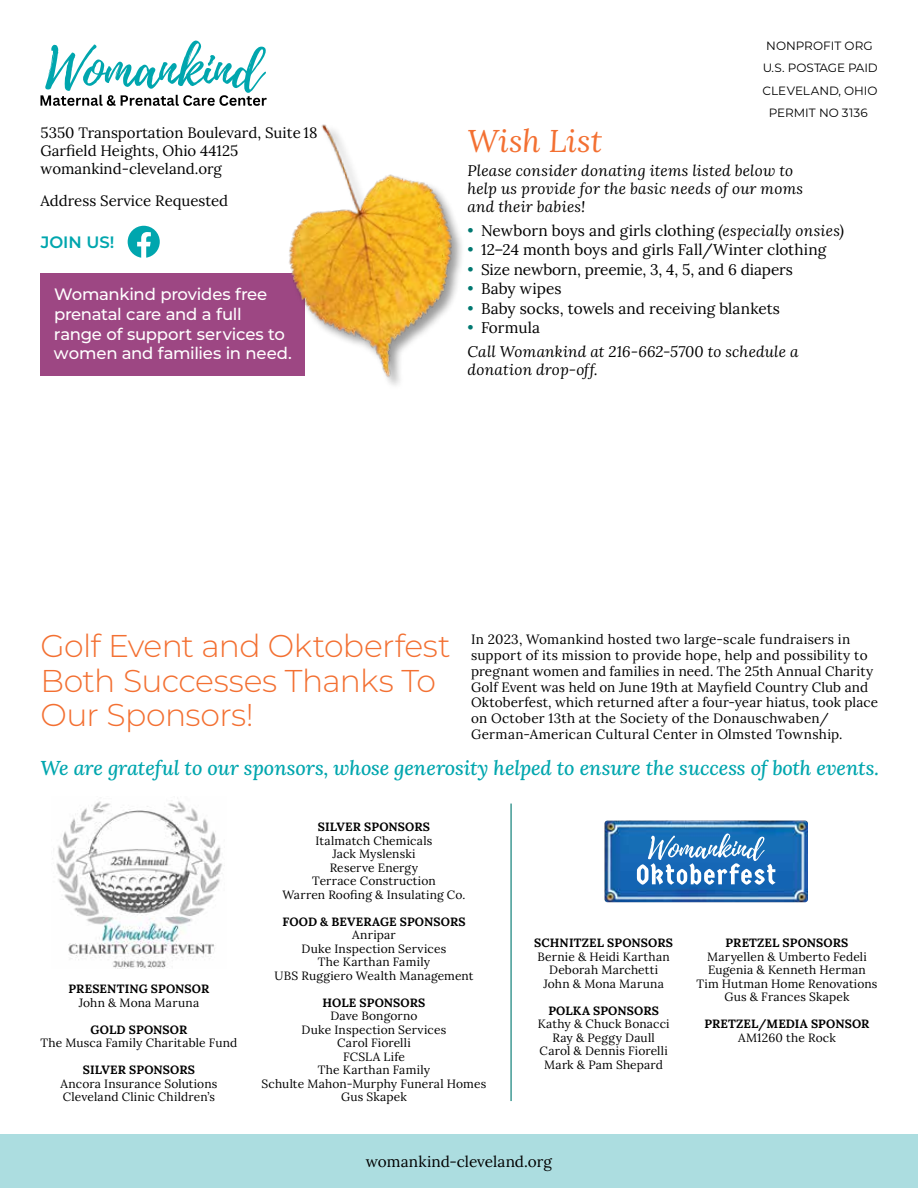
<style>
.page{position:relative;width:918px;height:1188px;background:#fff}
.page>*{position:absolute;margin:0;border:0;box-sizing:border-box;transform-origin:0 0}
.t1{font:100 31.5px/34.5px "Montserrat";letter-spacing:-.02em;color:#f37032}
.t2{font:italic 31.5px "Lora";letter-spacing:-.005em;color:#f37032}
.t3{font:italic 500 20.1px "Lora";letter-spacing:-.005em;color:#00a6ae}
.t4{font:500 16.5px/19.8px "Montserrat Roman";letter-spacing:-.015em;color:#fff}
.t5{font:600 16.5px "Montserrat Roman";color:#00a6ae}
.t6{font:15.45px "Lora";letter-spacing:-.005em;color:#000}
.t7{font:15.3px "Lora";color:#000}
.t8{font:italic 15.3px/18px "Lora";letter-spacing:.015em;color:#000}
.t9{font:15px/18px "Lora";color:#000}
.t10{font:13.5px/15.8px "Lora";letter-spacing:.015em;color:#000}
.t11{font:12px/13.5px "Lora";letter-spacing:.015em;color:#000;text-align:center}
.t12{font:700 12px "Lora";letter-spacing:.01em;color:#000}
.t13{font:12px/22.5px "Montserrat Roman";letter-spacing:.005em;color:#000;text-align:center}
.s1{color:#007871}
.s2{font-style:italic}
.s3{font-style:normal;color:#007871}
.s4{font-style:normal}
</style>
<div class="page">
<div style="left:40px;top:273px;width:265px;height:102px;background:#9d4783"></div>
<svg style="left:128px;top:226px;width:32px;height:32px"></svg>
<div style="left:0;top:1134px;width:918px;height:54px;background:#acdde0"></div>
<svg style="left:41px;top:40px;width:226px;height:66px"></svg>
<img style="left:269px;top:124px;width:193px;height:261px">
<img style="left:56px;top:801px;width:167px;height:168px">
<img style="left:605px;top:821px;width:203px;height:81px">
<svg style="left:637px;top:833px;width:139px;height:52px"></svg>
<hr style="left:511px;top:804px;width:1px;height:297px;background:#007871">
<p class="t9" style="left:40px;top:122px;width:278px">5350 Transportation Boulevard, Suite 18<br>Garfield Heights, Ohio 44125 womankind-cleveland.org</p>
<p class="t9" style="left:40px;top:191px;width:189px">Address Service Requested</p>
<h3 class="t5" style="left:41px;top:231px;width:75px">JOIN US!</h3>
<h3 class="t4" style="left:54px;top:284px;width:239px">Womankind provides free prenatal care and a full range of support services to women and families in need.</h3>
<p class="t13" style="left:763px;top:34px;width:117px">NONPROFIT ORG<br>U.S. POSTAGE PAID<br>CLEVELAND, OHIO<br>PERMIT NO 3136</p>
<h1 class="t2" style="left:468px;top:119px;width:136px">Wish List</h1>
<p class="t8" style="left:468px;top:161px;width:337px">Please consider donating items listed below to help us provide for the basic needs of our moms and their babies!</p>
<p class="t7" style="left:468px;top:219px;width:378px"><span class="s1">•</span> Newborn boys and girls clothing <span class="s2">(especially onsies)</span></p>
<p class="t7" style="left:468px;top:238px;width:360px"><span class="s1">•</span> 12–24 month boys and girls Fall/Winter clothing</p>
<p class="t7" style="left:468px;top:258px;width:327px"><span class="s1">•</span> Size newborn, preemie, 3, 4, 5, and 6 diapers</p>
<p class="t7" style="left:468px;top:277px;width:96px"><span class="s1">•</span> Baby wipes</p>
<p class="t7" style="left:468px;top:297px;width:314px"><span class="s1">•</span> Baby socks, towels and receiving blankets</p>
<p class="t8" style="left:468px;top:316px;width:333px;line-height:24px"><span class="s3">•</span> <span class="s4">Formula<br></span>Call Womankind at 216-662-5700 to schedule a</p>
<p class="t8" style="left:468px;top:361px;width:132px">donation drop-off.</p>
<h1 class="t1" style="left:40px;top:628px;width:412px">Golf Event and Oktoberfest<br>Both Successes Thanks To<br>Our Sponsors!</h1>
<p class="t10" style="left:471px;top:631px;width:408px">In 2023, Womankind hosted two large-scale fundraisers in support of its mission to provide hope, help and possibility to pregnant women and families in need. The 25th Annual Charity Golf Event was held on June 19th at Mayfield Country Club and Oktoberfest, which returned after a four-year hiatus, took place on October 13th at the Society of the Donauschwaben/ German-American Cultural Center in Olmsted Township.</p>
<h2 class="t3" style="left:40px;top:754px;width:840px">We are grateful to our sponsors, whose generosity helped to ensure the success of both events.</h2>
<p class="t12" style="left:69px;top:979px;width:142px">PRESENTING SPONSOR</p>
<p class="t11" style="left:79px;top:995px;width:122px">John &amp; Mona Maruna</p>
<p class="t12" style="left:91px;top:1019px;width:98px">GOLD SPONSOR</p>
<p class="t11" style="left:40px;top:1035px;width:198px">The Musca Family Charitable Fund</p>
<p class="t12" style="left:83px;top:1060px;width:114px">SILVER SPONSORS</p>
<p class="t11" style="left:61px;top:1076px;width:158px;text-align:left">Ancora Insurance Solutions<br>Cleveland Clinic Children’s</p>
<p class="t12" style="left:318px;top:817px;width:114px">SILVER SPONSORS</p>
<p class="t11" style="left:282px;top:833px;width:185px">Italmatch Chemicals<br>Jack Myslenski<br>Reserve Energy<br>Terrace Construction<br>Warren Roofing &amp; Insulating Co.</p>
<p class="t12" style="left:282px;top:911px;width:185px">FOOD &amp; BEVERAGE SPONSORS</p>
<p class="t11" style="left:274px;top:927px;width:201px">Anripar<br>Duke Inspection Services<br>The Karthan Family<br>UBS Ruggiero Wealth Management</p>
<p class="t12" style="left:323px;top:992px;width:104px">HOLE SPONSORS</p>
<p class="t11" style="left:262px;top:1008px;width:226px">Dave Bongorno<br>Duke Inspection Services<br>Carol Fiorelli<br>FCSLA Life<br>The Karthan Family<br>Schulte Mahon-Murphy Funeral Homes<br>Gus Skapek</p>
<p class="t12" style="left:534px;top:933px;width:140px">SCHNITZEL SPONSORS</p>
<p class="t11" style="left:538px;top:949px;width:134px">Bernie &amp; Heidi Karthan<br>Deborah Marchetti<br>John &amp; Mona Maruna</p>
<p class="t12" style="left:548px;top:1001px;width:112px">POLKA SPONSORS</p>
<p class="t11" style="left:538px;top:1017px;width:133px">Kathy &amp; Chuck Bonacci<br>Ray &amp; Peggy Daull<br>Carol &amp; Dennis Fiorelli<br>Mark &amp; Pam Shepard</p>
<p class="t6" style="left:366px;top:1150px;width:187px">womankind-cleveland.org</p>
<p class="t12" style="left:726px;top:933px;width:124px">PRETZEL SPONSORS</p>
<p class="t11" style="left:696px;top:949px;width:183px">Maryellen &amp; Umberto Fedeli<br>Eugenia &amp; Kenneth Herman<br>Tim Hutman Home Renovations<br>Gus &amp; Frances Skapek</p>
<p class="t12" style="left:704px;top:1014px;width:167px">PRETZEL/MEDIA SPONSOR</p>
<p class="t11" style="left:738px;top:1030px;width:99px">AM1260 the Rock</p>
</div>
